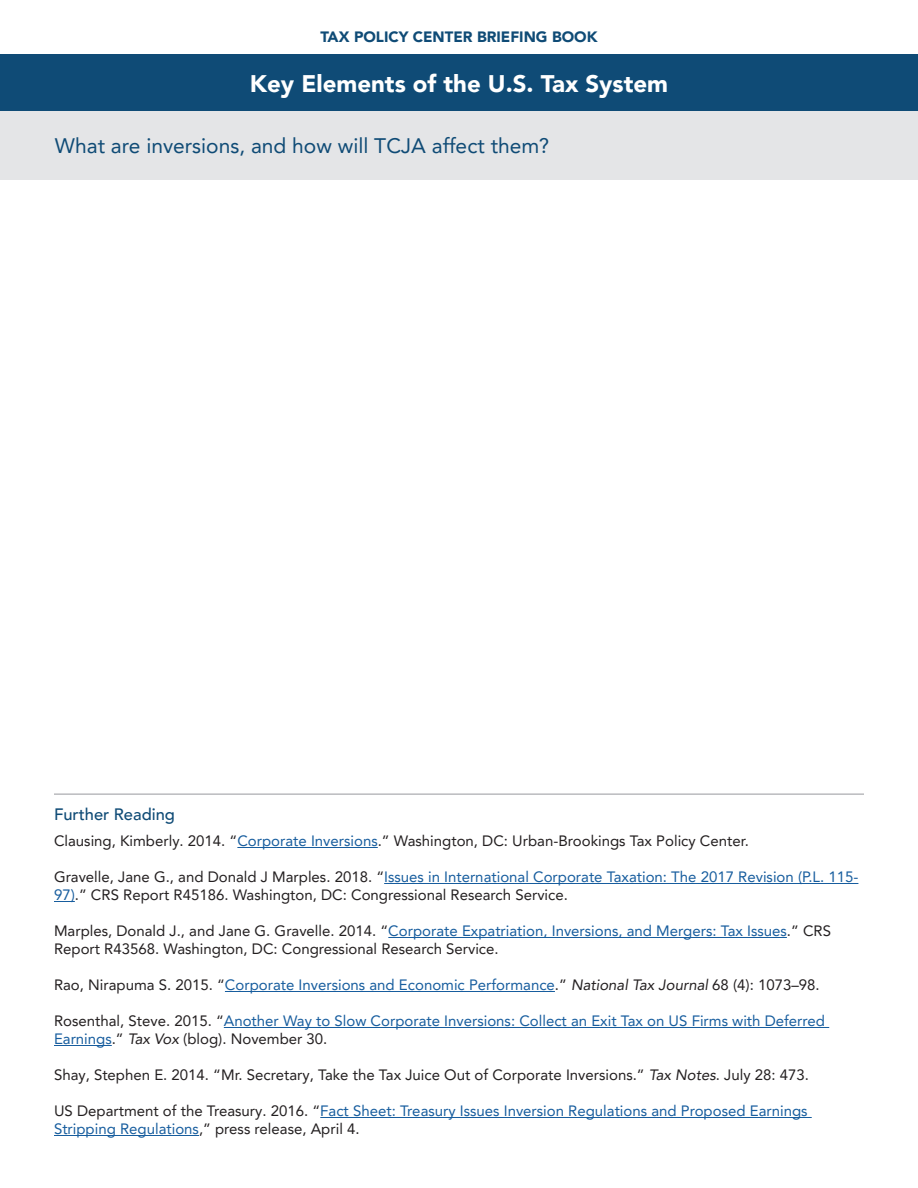
<style>
.page{position:relative;width:918px;height:1188px;background:#fff}
.page>*{position:absolute;margin:0;border:0;box-sizing:border-box;transform-origin:0 0}
.t1{font:900 24px "Avenir LT Pro";color:#fff}
.t2{font:21px "Avenir LT Pro";color:#0f4b76}
.t3{font:500 16.5px "Avenir LT Pro";color:#0f4b76}
.t4{font:15px/18px "Avenir LT Pro";color:#231f20}
.t5{font:15px/18px "Avenir LT Pro";color:#175d9e}
.t6{font:900 15px "Avenir LT Pro";color:#0f4b76}
.s1{color:#175d9e}
.s2{color:#231f20}
.s3{font-style:italic;color:#231f20}
.s4{font-style:italic}
</style>
<div class="page">
<div style="left:0;top:54px;width:918px;height:58px;background:#0f4b76"></div>
<div style="left:0;top:112px;width:918px;height:68px;background:#e4e5e7"></div>
<hr style="left:54px;top:793px;width:810px;height:2px;background:#babbbe">
<hr style="left:237px;top:847px;width:141px;height:1px;background:#175d9e">
<hr style="left:384px;top:883px;width:474px;height:1px;background:#175d9e">
<svg style="left:54px;top:901px;width:21px;height:1px"></svg>
<hr style="left:388px;top:937px;width:399px;height:1px;background:#175d9e">
<hr style="left:225px;top:991px;width:330px;height:1px;background:#175d9e">
<hr style="left:224px;top:1027px;width:605px;height:1px;background:#175d9e">
<hr style="left:54px;top:1045px;width:58px;height:1px;background:#175d9e">
<hr style="left:320px;top:1117px;width:492px;height:1px;background:#175d9e">
<hr style="left:54px;top:1135px;width:145px;height:1px;background:#175d9e">
<p class="t6" style="left:320px;top:28px;width:279px">TAX POLICY CENTER BRIEFING BOOK</p>
<p class="t1" style="left:250px;top:69px;width:420px">Key Elements of the U.S. Tax System</p>
<p class="t2" style="left:55px;top:133px;width:496px">What are inversions, and how will TCJA affect them?</p>
<p class="t3" style="left:54px;top:805px;width:123px">Further Reading</p>
<p class="t4" style="left:54px;top:832px;width:696px">Clausing, Kimberly. 2014. “<span class="s1">Corporate Inversions</span>.” Washington, DC: Urban-Brookings Tax Policy Center.</p>
<p class="t4" style="left:54px;top:868px;width:806px">Gravelle, Jane G., and Donald J Marples. 2018. “<span class="s1">Issues in International Corporate Taxation: The 2017 Revision (P.L. 115-<br>97)</span>.” CRS Report R45186. Washington, DC: Congressional Research Service.</p>
<p class="t4" style="left:54px;top:922px;width:779px">Marples, Donald J., and Jane G. Gravelle. 2014. “<span class="s1">Corporate Expatriation, Inversions, and Mergers: Tax Issues</span>.” CRS<br>Report R43568. Washington, DC: Congressional Research Service.</p>
<p class="t5" style="left:54px;top:976px;width:767px"><span class="s2">Rao, Nirapuma S. 2015. “</span>Corporate Inversions and Economic Performance<span class="s2">.”</span> <span class="s3">National Tax Journal</span> <span class="s2">68 (4): 1073–98.</span></p>
<p class="t5" style="left:54px;top:1012px;width:773px"><span class="s2">Rosenthal, Steve. 2015. “</span>Another Way to Slow Corporate Inversions: Collect an Exit Tax on US Firms with Deferred<br>Earnings<span class="s2">.”</span> <span class="s3">Tax Vox</span> <span class="s2">(blog). November 30.</span></p>
<p class="t4" style="left:54px;top:1066px;width:757px">Shay, Stephen E. 2014. “Mr. Secretary, Take the Tax Juice Out of Corporate Inversions.” <span class="s4">Tax Notes</span>. July 28: 473.</p>
<p class="t5" style="left:54px;top:1102px;width:755px"><span class="s2">US Department of the Treasury. 2016. “</span>Fact Sheet: Treasury Issues Inversion Regulations and Proposed Earnings<br>Stripping Regulations<span class="s2">,” press release, April 4.</span></p>
</div>
